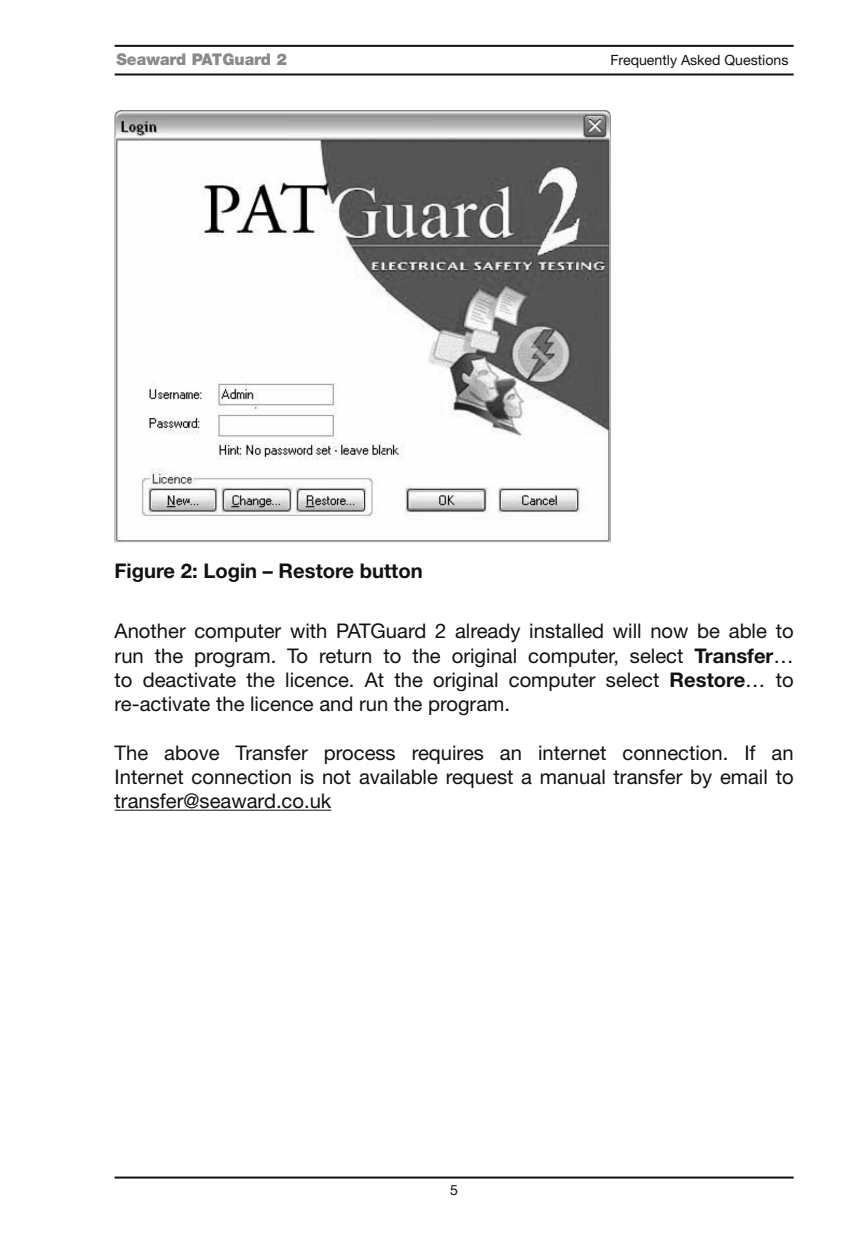
<style>
.page{position:relative;width:851px;height:1241px;background:#fff}
.page>*{position:absolute;margin:0;border:0;box-sizing:border-box;transform-origin:0 0}
.t1{font:20.25px/24.2px "Helvetica Neue";color:#111;text-align:justify}
.t2{font:700 20.25px "Helvetica Neue";color:#111}
.t3{font:900 16.25px "Helvetica Neue";color:#898989}
.t4{font:14.25px "Helvetica Neue";color:#111}
.s1{font-weight:700}
</style>
<div class="page">
<hr style="left:115px;top:1176px;width:678px;height:2px;background:#111">
<hr style="left:115px;top:45px;width:678px;height:2px;background:#111">
<hr style="left:115px;top:73px;width:678px;height:2px;background:#111">
<hr style="left:115px;top:809px;width:216px;height:1px;background:#111">
<img style="left:115px;top:110px;width:495px;height:432px">
<p class="t3" style="left:116px;top:53px;width:172px">Seaward PATGuard 2</p>
<p class="t4" style="left:610px;top:55px;width:179px">Frequently Asked Questions</p>
<p class="t2" style="left:115px;top:563px;width:309px">Figure 2: Login – Restore button</p>
<p class="t1" style="left:115px;top:621px;width:680px">Another computer with PATGuard 2 already installed will now be able to run the program. To return to the original computer, select <span class="s1">Transfer</span>… to deactivate the licence. At the original computer select <span class="s1">Restore</span>… to re-activate the licence and run the program.</p>
<p class="t1" style="left:115px;top:742px;width:680px">The above Transfer process requires an internet connection. If an Internet connection is not available request a manual transfer by email to transfer@seaward.co.uk</p>
<p class="t4" style="left:450px;top:1184px;width:9px">5</p>
</div>
